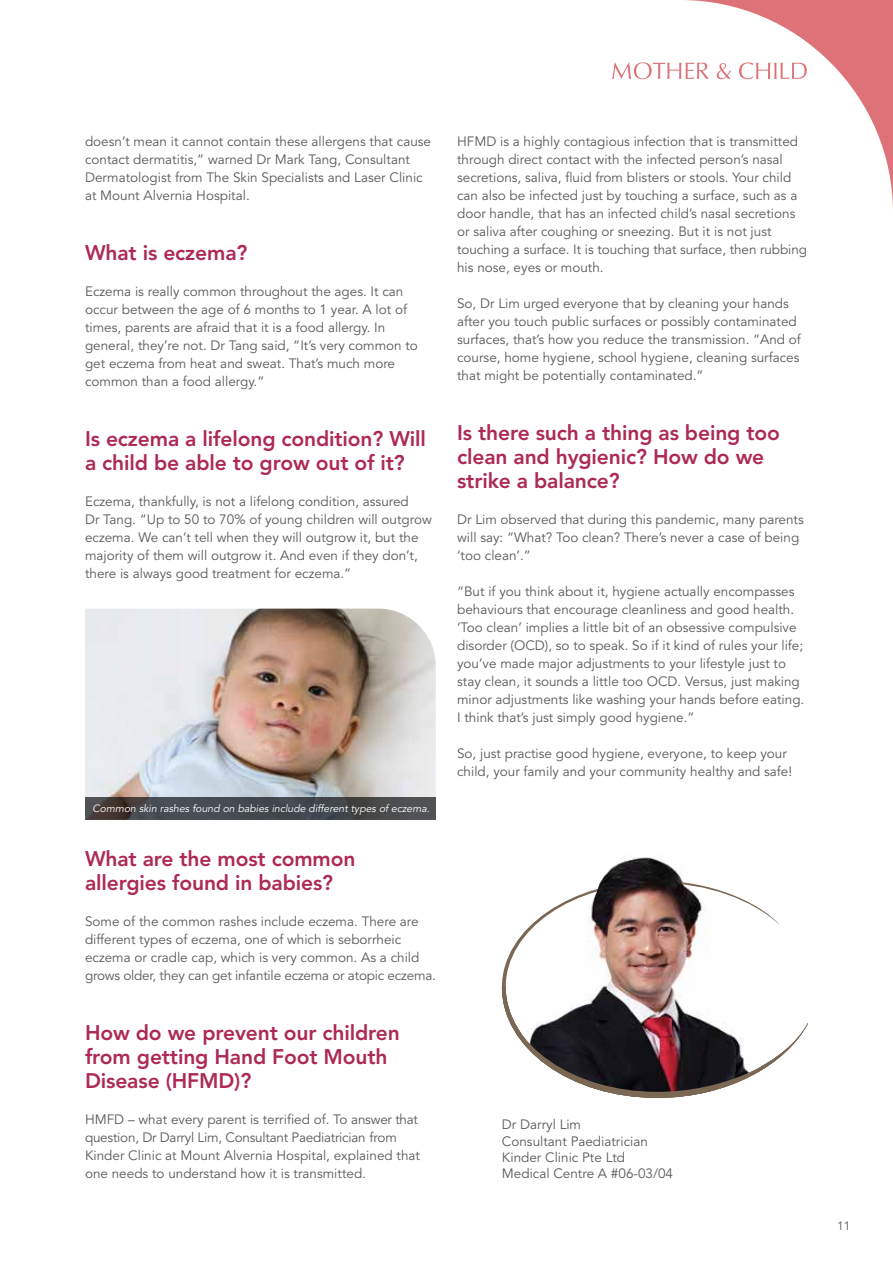
<style>
.page{position:relative;width:893px;height:1263px;background:#fff}
.page>*{position:absolute;margin:0;border:0;box-sizing:border-box;transform-origin:0 0}
.t1{font:800 21px/24px "Avenir LT Std";letter-spacing:-.005em;color:#ad2a52}
.t2{font:13.5px/18px "Avenir LT Std";color:#58595b}
.t3{font:12px "Avenir LT Std";color:#58595b}
.t4{font:italic 10.5px "Avenir LT Std";color:#fff}
</style>
<div class="page">
<svg style="left:86px;top:0;width:807px;height:609px"></svg>
<img style="left:85px;top:609px;width:351px;height:189px">
<svg style="left:85px;top:798px;width:351px;height:22px;background:#46484c"></svg>
<img style="left:520px;top:857px;width:241px;height:126px">
<svg style="left:502px;top:983px;width:306px;height:115px"></svg>
<svg style="left:612px;top:62px;width:195px;height:17px"></svg>
<p class="t2" style="left:85px;top:133px;width:348px">doesn’t mean it cannot contain these allergens that cause contact dermatitis,” warned Dr Mark Tang, Consultant Dermatologist from The Skin Specialists and Laser Clinic at Mount Alvernia Hospital.</p>
<h1 class="t1" style="left:85px;top:241px;width:164px">What is eczema?</h1>
<p class="t2" style="left:85px;top:283px;width:334px">Eczema is really common throughout the ages. It can occur between the age of 6 months to 1 year. A lot of times, parents are afraid that it is a food allergy. In general, they’re not. Dr Tang said, “It’s very common to get eczema from heat and sweat. That’s much more common than a food allergy.”</p>
<h1 class="t1" style="left:85px;top:427px;width:342px">Is eczema a lifelong condition? Will a child be able to grow out of it?</h1>
<p class="t2" style="left:85px;top:493px;width:348px">Eczema, thankfully, is not a lifelong condition, assured<br>Dr Tang. “Up to 50 to 70% of young children will outgrow eczema. We can’t tell when they will outgrow it, but the majority of them will outgrow it. And even if they don’t, there is always good treatment for eczema.”</p>
<p class="t4" style="left:93px;top:802px;width:339px">Common skin rashes found on babies include different types of eczema.</p>
<h1 class="t1" style="left:85px;top:847px;width:272px">What are the most common allergies found in babies?</h1>
<p class="t2" style="left:85px;top:913px;width:352px">Some of the common rashes include eczema. There are different types of eczema, one of which is seborrheic eczema or cradle cap, which is very common. As a child grows older, they can get infantile eczema or atopic eczema.</p>
<h1 class="t1" style="left:85px;top:1021px;width:316px">How do we prevent our children from getting Hand Foot Mouth<br>Disease (HFMD)?</h1>
<p class="t2" style="left:85px;top:1111px;width:336px">HMFD – what every parent is terrified of. To answer that question, Dr Darryl Lim, Consultant Paediatrician from Kinder Clinic at Mount Alvernia Hospital, explained that one needs to understand how it is transmitted.</p>
<p class="t2" style="left:457px;top:133px;width:351px">HFMD is a highly contagious infection that is transmitted through direct contact with the infected person’s nasal secretions, saliva, fluid from blisters or stools. Your child can also be infected just by touching a surface, such as a door handle, that has an infected child’s nasal secretions or saliva after coughing or sneezing. But it is not just touching a surface. It is touching that surface, then rubbing his nose, eyes or mouth.</p>
<p class="t2" style="left:457px;top:295px;width:345px">So, Dr Lim urged everyone that by cleaning your hands after you touch public surfaces or possibly contaminated surfaces, that’s how you reduce the transmission. “And of course, home hygiene, school hygiene, cleaning surfaces that might be potentially contaminated.”</p>
<h1 class="t1" style="left:457px;top:421px;width:324px">Is there such a thing as being too clean and hygienic? How do we strike a balance?</h1>
<p class="t2" style="left:457px;top:511px;width:348px">Dr Lim observed that during this pandemic, many parents will say: “What? Too clean? There’s never a case of being ‘too clean’.”</p>
<p class="t2" style="left:457px;top:583px;width:349px">“But if you think about it, hygiene actually encompasses behaviours that encourage cleanliness and good health. ‘Too clean’ implies a little bit of an obsessive compulsive disorder (OCD), so to speak. So if it kind of rules your life; you’ve made major adjustments to your lifestyle just to stay clean, it sounds a little too OCD. Versus, just making minor adjustments like washing your hands before eating.<br>I think that’s just simply good hygiene.”</p>
<p class="t2" style="left:457px;top:745px;width:337px">So, just practise good hygiene, everyone, to keep your child, your family and your community healthy and safe!</p>
<p class="t2" style="left:502px;top:1117px;width:173px;line-height:16.2px">Dr Darryl Lim<br>Consultant Paediatrician<br>Kinder Clinic Pte Ltd<br>Medical Centre A #06-03/04</p>
<p class="t3" style="left:837px;top:1218px;width:15px">11</p>
</div>
